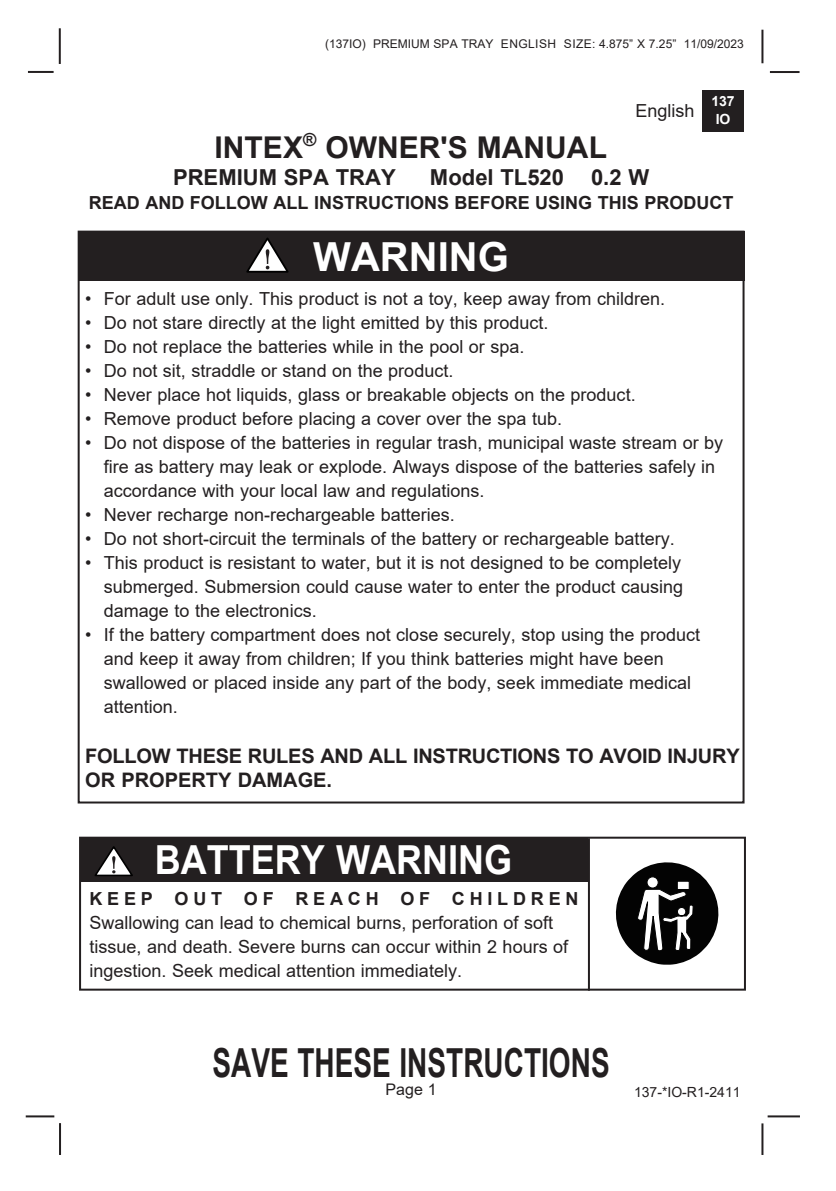
<style>
.page{position:relative;width:836px;height:1191px;background:#fff}
.page>*{position:absolute;margin:0;border:0;box-sizing:border-box;transform-origin:0 0}
.t1{font:700 40px "Arial";color:#231f20;scale:.7 1}
.t2{font:700 40px "Arial";color:#fff;scale:.9 1}
.t3{font:700 40px "Arial";color:#fff}
.t4{font:700 30px "Arial";color:#231f20}
.t5{font:700 22px "Arial";color:#231f20}
.t6{font:700 20px/24px "Arial";letter-spacing:-.01em;color:#231f20}
.t7{font:18px/24px "Arial";color:#231f20}
.t8{font:700 18px "Arial";color:#231f20}
.t9{font:700 18px "Arial";letter-spacing:.265em;color:#231f20}
.t10{font:16px "Arial";color:#231f20}
.t11{font:14px "Arial";color:#231f20}
.t12{font:700 14px/18px "Arial";color:#fff;text-align:center}
.t13{font:12px "Arial";color:#231f20}
</style>
<div class="page">
<hr style="left:767px;top:1115px;width:32px;height:2px;background:#231f20">
<hr style="left:769px;top:71px;width:30px;height:2px;background:#231f20">
<hr style="left:761px;top:30px;width:2px;height:33px;background:#231f20">
<hr style="left:761px;top:1123px;width:2px;height:32px;background:#231f20">
<hr style="left:28px;top:71px;width:26px;height:2px;background:#231f20">
<hr style="left:59px;top:28px;width:2px;height:36px;background:#231f20">
<hr style="left:59px;top:1123px;width:2px;height:32px;background:#231f20">
<hr style="left:26px;top:1115px;width:28px;height:2px;background:#231f20">
<div style="left:702px;top:90px;width:41px;height:41px;background:#231f20"></div>
<div style="left:79px;top:231px;width:665px;height:50px;background:#231f20"></div>
<svg style="left:246px;top:237px;width:42px;height:36px"></svg>
<div style="left:79px;top:836px;width:666px;height:154px;border:2px solid #231f20"></div>
<div style="left:81px;top:837px;width:506px;height:44px;background:#231f20"></div>
<svg style="left:94px;top:846px;width:39px;height:30px"></svg>
<hr style="left:587px;top:838px;width:2px;height:152px;background:#231f20">
<svg style="left:615px;top:862px;width:104px;height:102px"></svg>
<p class="t13" style="left:325px;top:36px;width:420px">(137IO) PREMIUM SPA TRAY ENGLISH SIZE: 4.875” X 7.25” 11/09/2023</p>
<p class="t7" style="left:635px;top:99px;width:61px">English</p>
<p class="t12" style="left:711px;top:92px;width:25px">137<br>IO</p>
<p class="t4" style="left:214px;top:126px;width:394px">INTEX<sup>®</sup> OWNER'S MANUAL</p>
<p class="t5" style="left:173px;top:162px;width:224px">PREMIUM SPA TRAY</p>
<p class="t5" style="left:429px;top:162px;width:221px">Model TL520 0.2 W</p>
<p class="t8" style="left:89px;top:190px;width:645px">READ AND FOLLOW ALL INSTRUCTIONS BEFORE USING THIS PRODUCT</p>
<p class="t3" style="left:313px;top:229px;width:197px">WARNING</p>
<p class="t7" style="left:85px;top:286px;width:581px">• For adult use only. This product is not a toy, keep away from children.</p>
<p class="t7" style="left:85px;top:310px;width:464px">• Do not stare directly at the light emitted by this product.</p>
<p class="t7" style="left:85px;top:334px;width:440px">• Do not replace the batteries while in the pool or spa.</p>
<p class="t7" style="left:85px;top:358px;width:369px">• Do not sit, straddle or stand on the product.</p>
<p class="t7" style="left:85px;top:382px;width:551px">• Never place hot liquids, glass or breakable objects on the product.</p>
<p class="t7" style="left:85px;top:406px;width:478px">• Remove product before placing a cover over the spa tub.</p>
<p class="t7" style="left:85px;top:430px;width:639px">• Do not dispose of the batteries in regular trash, municipal waste stream or by</p>
<p class="t7" style="left:104px;top:454px;width:612px">fire as battery may leak or explode. Always dispose of the batteries safely in</p>
<p class="t7" style="left:104px;top:478px;width:382px">accordance with your local law and regulations.</p>
<p class="t7" style="left:85px;top:502px;width:371px">• Never recharge non-rechargeable batteries.</p>
<p class="t7" style="left:85px;top:526px;width:590px">• Do not short-circuit the terminals of the battery or rechargeable battery.</p>
<p class="t7" style="left:85px;top:550px;width:597px">• This product is resistant to water, but it is not designed to be completely</p>
<p class="t7" style="left:104px;top:574px;width:580px">submerged. Submersion could cause water to enter the product causing</p>
<p class="t7" style="left:104px;top:598px;width:214px">damage to the electronics.</p>
<p class="t7" style="left:85px;top:622px;width:616px">• If the battery compartment does not close securely, stop using the product</p>
<p class="t7" style="left:104px;top:646px;width:561px">and keep it away from children; If you think batteries might have been</p>
<p class="t7" style="left:104px;top:670px;width:588px">swallowed or placed inside any part of the body, seek immediate medical</p>
<p class="t7" style="left:104px;top:694px;width:76px">attention.</p>
<p class="t6" style="left:85px;top:744px;width:655px">FOLLOW THESE RULES AND ALL INSTRUCTIONS TO AVOID INJURY<br>OR PROPERTY DAMAGE.</p>
<p class="t2" style="left:155px;top:831px;width:398px">BATTERY WARNING</p>
<p class="t9" style="left:89px;top:886px;width:490px">KEEP OUT OF REACH OF CHILDREN</p>
<p class="t7" style="left:89px;top:910px;width:480px">Swallowing can lead to chemical burns, perforation of soft tissue, and death. Severe burns can occur within 2 hours of ingestion. Seek medical attention immediately.</p>
<h1 class="t1" style="left:212px;top:1034px;width:568px">SAVE THESE INSTRUCTIONS</h1>
<p class="t10" style="left:385px;top:1078px;width:53px">Page 1</p>
<p class="t11" style="left:633px;top:1082px;width:108px">137-*IO-R1-2411</p>
</div>
